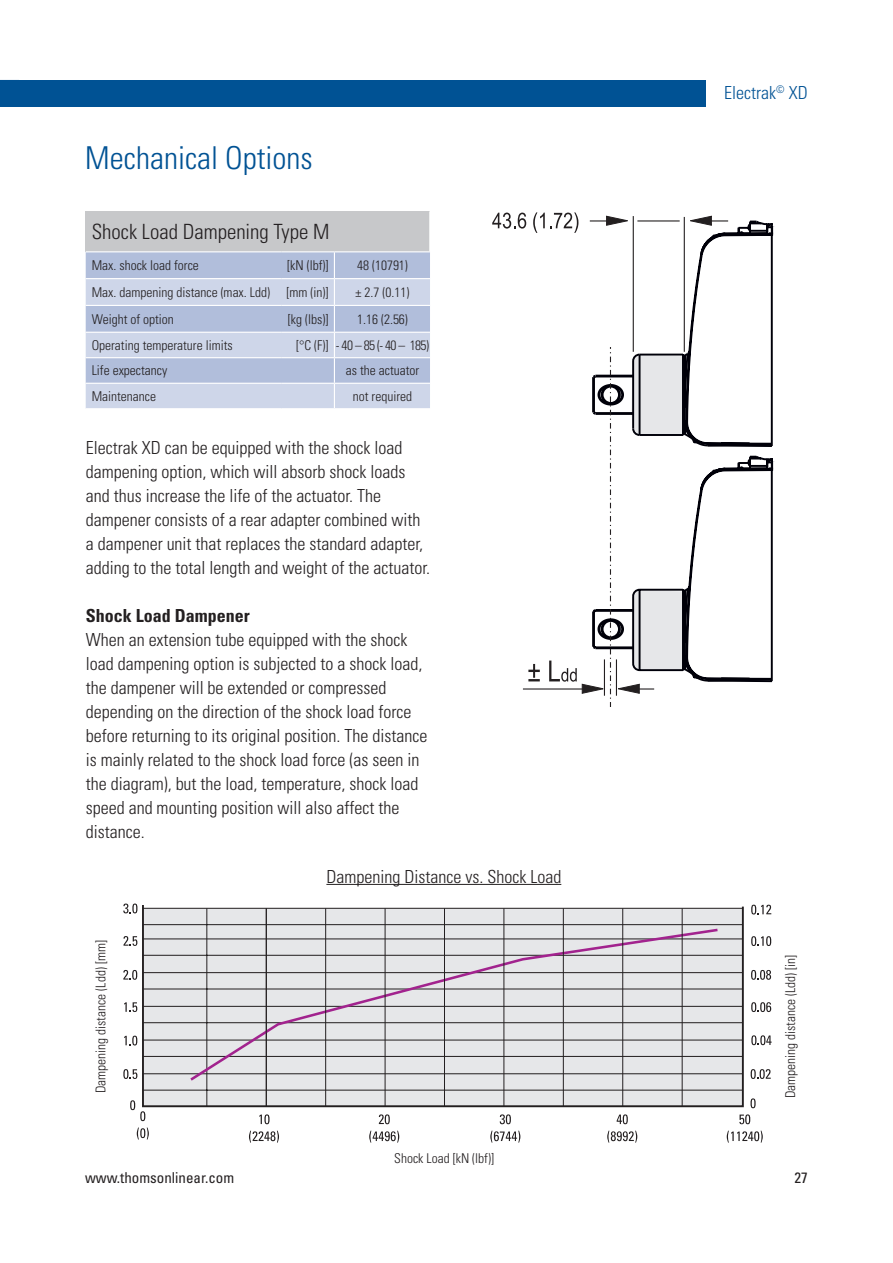
<style>
.page{position:relative;width:893px;height:1263px;background:#fff}
.page>*{position:absolute;margin:0;border:0;box-sizing:border-box;transform-origin:0 0}
.t1{font:300 condensed 31.5px "Univers LT Std";color:#005294}
.t2{font:300 condensed 21px "Univers LT Std";color:#231f20}
.standard_body_copy{font:300 condensed 18px/24px "Univers LT Std";color:#231f20}
.t3{font:700 condensed 18px "Univers LT Std";color:#231f20}
.t4{font:300 condensed 18px "Univers LT Std";color:#005294}
.t5{font:condensed 15px "Univers LT Std";color:#231f20}
.t6{font:300 condensed 13.5px "Univers LT Std";color:#231f20}
</style>
<div class="page">
<div style="left:0;top:80px;width:706px;height:27px;background:#005294"></div>
<div style="left:86px;top:211px;width:344px;height:41px;background:#c7c8ca"></div>
<svg style="left:86px;top:252px;width:344px;height:156px;background:#c0cbe2"></svg>
<hr style="left:429px;top:211px;width:2px;height:40px;background:#fff">
<hr style="left:86px;top:251px;width:196px;height:1px;background:#fff">
<hr style="left:282px;top:251px;width:52px;height:1px;background:#fff">
<hr style="left:334px;top:251px;width:97px;height:1px;background:#fff">
<hr style="left:86px;top:278px;width:196px;height:1px;background:#fff">
<hr style="left:282px;top:278px;width:52px;height:1px;background:#fff">
<hr style="left:334px;top:278px;width:96px;height:1px;background:#fff">
<hr style="left:86px;top:305px;width:196px;height:1px;background:#fff">
<hr style="left:282px;top:305px;width:52px;height:1px;background:#fff">
<hr style="left:334px;top:305px;width:96px;height:1px;background:#fff">
<hr style="left:86px;top:332px;width:196px;height:1px;background:#fff">
<hr style="left:282px;top:332px;width:52px;height:1px;background:#fff">
<hr style="left:334px;top:332px;width:96px;height:1px;background:#fff">
<hr style="left:86px;top:357px;width:196px;height:1px;background:#fff">
<hr style="left:282px;top:357px;width:52px;height:1px;background:#fff">
<hr style="left:334px;top:357px;width:96px;height:1px;background:#fff">
<hr style="left:86px;top:383px;width:196px;height:1px;background:#fff">
<hr style="left:282px;top:383px;width:52px;height:1px;background:#fff">
<hr style="left:334px;top:383px;width:96px;height:1px;background:#fff">
<hr style="left:326px;top:884px;width:235px;height:1px;background:#231f20">
<svg style="left:123px;top:1069px;width:14px;height:10px"></svg>
<svg style="left:130px;top:1100px;width:15px;height:21px"></svg>
<svg style="left:137px;top:1127px;width:12px;height:12px"></svg>
<svg style="left:259px;top:1114px;width:11px;height:10px"></svg>
<svg style="left:249px;top:1131px;width:30px;height:11px"></svg>
<svg style="left:379px;top:1114px;width:11px;height:10px"></svg>
<svg style="left:369px;top:1131px;width:30px;height:11px"></svg>
<svg style="left:124px;top:1036px;width:13px;height:9px"></svg>
<svg style="left:124px;top:1002px;width:13px;height:10px"></svg>
<svg style="left:123px;top:970px;width:14px;height:10px"></svg>
<svg style="left:123px;top:936px;width:14px;height:10px"></svg>
<svg style="left:123px;top:903px;width:14px;height:10px"></svg>
<svg style="left:499px;top:1114px;width:12px;height:10px"></svg>
<svg style="left:490px;top:1131px;width:30px;height:11px"></svg>
<svg style="left:141px;top:905px;width:603px;height:203px;background:#d1d1d3"></svg>
<svg style="left:188px;top:927px;width:532px;height:156px;background:#d8d7db"></svg>
<hr style="left:266px;top:908px;width:1px;height:199px;background:#231f20">
<hr style="left:325px;top:908px;width:1px;height:199px;background:#231f20">
<hr style="left:385px;top:908px;width:1px;height:199px;background:#231f20">
<hr style="left:444px;top:908px;width:1px;height:199px;background:#231f20">
<hr style="left:504px;top:908px;width:1px;height:199px;background:#231f20">
<hr style="left:563px;top:908px;width:1px;height:199px;background:#231f20">
<hr style="left:622px;top:908px;width:1px;height:199px;background:#231f20">
<hr style="left:682px;top:908px;width:1px;height:199px;background:#231f20">
<svg style="left:617px;top:1114px;width:11px;height:10px"></svg>
<svg style="left:607px;top:1131px;width:30px;height:11px"></svg>
<svg style="left:739px;top:1114px;width:11px;height:10px"></svg>
<svg style="left:727px;top:1131px;width:36px;height:11px"></svg>
<svg style="left:750px;top:1098px;width:6px;height:10px"></svg>
<svg style="left:751px;top:1069px;width:20px;height:10px"></svg>
<svg style="left:751px;top:1035px;width:21px;height:10px"></svg>
<svg style="left:751px;top:1002px;width:20px;height:10px"></svg>
<svg style="left:751px;top:970px;width:20px;height:10px"></svg>
<svg style="left:751px;top:936px;width:20px;height:10px"></svg>
<svg style="left:751px;top:905px;width:20px;height:9px"></svg>
<svg style="left:492px;top:212px;width:283px;height:494px"></svg>
<p class="t1" style="left:85px;top:139px;width:229px">Mechanical Options</p>
<p class="t2" style="left:92px;top:219px;width:239px">Shock Load Dampening Type M</p>
<p class="t6" style="left:92px;top:257px;width:109px">Max. shock load force</p>
<p class="t6" style="left:287px;top:257px;width:43px">[kN (lbf)]</p>
<p class="t6" style="left:357px;top:257px;width:52px">48 (10791)</p>
<p class="t6" style="left:92px;top:284px;width:180px">Max. dampening distance (max. Ldd)</p>
<p class="t6" style="left:286px;top:284px;width:43px">[mm (in)]</p>
<p class="t6" style="left:356px;top:284px;width:55px">± 2.7 (0.11)</p>
<p class="t6" style="left:92px;top:311px;width:84px">Weight of option</p>
<p class="t6" style="left:288px;top:311px;width:42px">[kg (lbs)]</p>
<p class="t6" style="left:357px;top:311px;width:52px">1.16 (2.56)</p>
<p class="t6" style="left:92px;top:337px;width:142px">Operating temperature limits</p>
<p class="t6" style="left:296px;top:337px;width:34px">[°C (F)]</p>
<p class="t6" style="left:336px;top:337px;width:95px">- 40 – 85 (- 40 – 185)</p>
<p class="t6" style="left:92px;top:362px;width:77px">Life expectancy</p>
<p class="t6" style="left:346px;top:362px;width:75px">as the actuator</p>
<p class="t6" style="left:92px;top:388px;width:66px">Maintenance</p>
<p class="t6" style="left:353px;top:388px;width:61px">not required</p>
<p class="standard_body_copy" style="left:86px;top:436px;width:346px">Electrak XD can be equipped with the shock load dampening option, which will absorb shock loads and thus increase the life of the actuator. The dampener consists of a rear adapter combined with a dampener unit that replaces the standard adapter, adding to the total length and weight of the actuator.</p>
<p class="t3" style="left:86px;top:605px;width:165px">Shock Load Dampener</p>
<p class="standard_body_copy" style="left:86px;top:628px;width:343px">When an extension tube equipped with the shock load dampening option is subjected to a shock load, the dampener will be extended or compressed depending on the direction of the shock load force before returning to its original position. The distance is mainly related to the shock load force (as seen in the diagram), but the load, temperature, shock load speed and mounting position will also affect the distance.</p>
<p class="t6" style="left:93px;top:1093px;width:154px;rotate:-90deg">Dampening distance (Ldd) [mm]</p>
<p class="standard_body_copy" style="left:326px;top:864px;width:236px">Dampening Distance vs. Shock Load</p>
<p class="t6" style="left:394px;top:1150px;width:101px">Shock Load [kN (lbf)]</p>
<p class="t4" style="left:724px;top:82px;width:85px">Electrak<sup>©</sup> XD</p>
<p class="t6" style="left:782px;top:1098px;width:145px;rotate:-90deg">Dampening distance (Ldd) [in]</p>
<p class="t5" style="left:85px;top:1168px;width:151px">www.thomsonlinear.com</p>
<p class="t5" style="left:795px;top:1168px;width:15px">27</p>
</div>
